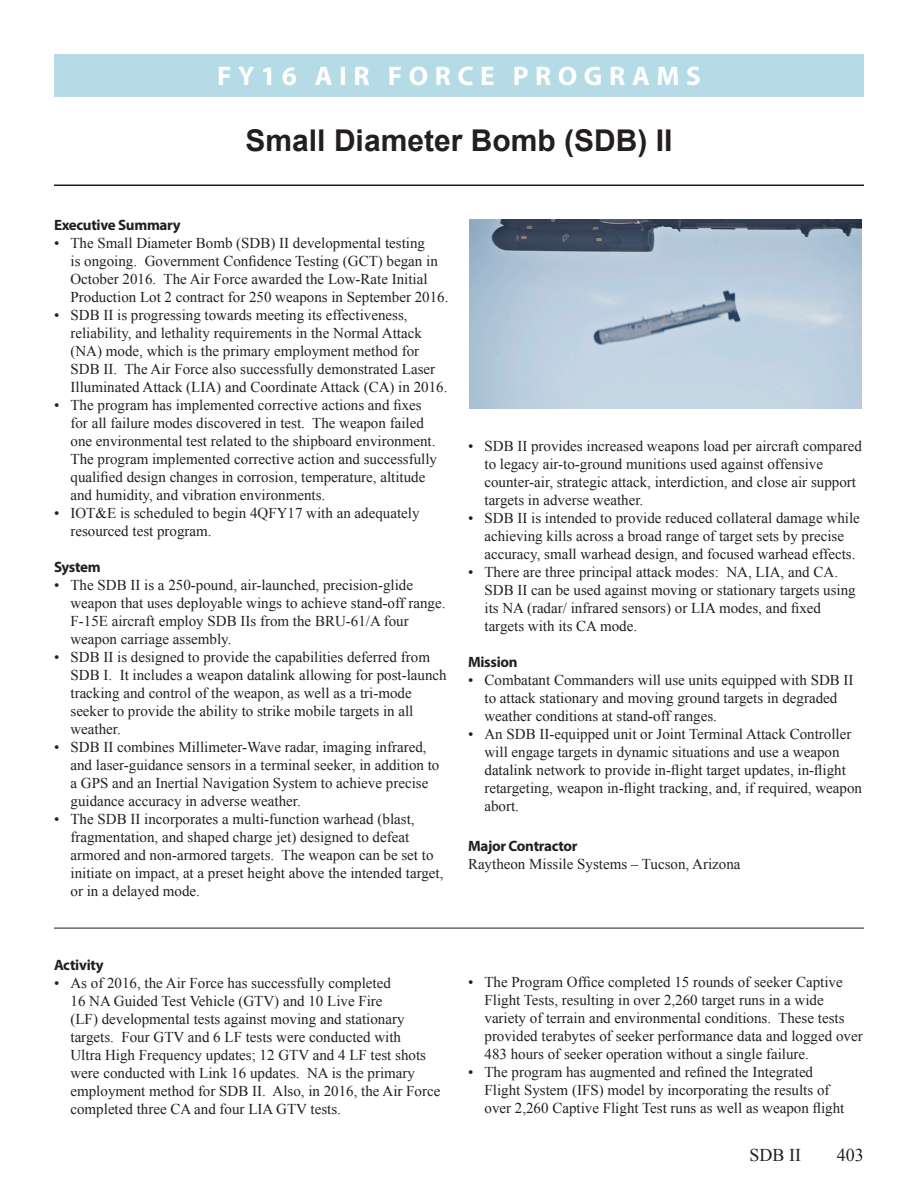
<style>
.page{position:relative;width:918px;height:1188px;background:#fff}
.page>*{position:absolute;margin:0;border:0;box-sizing:border-box;transform-origin:0 0}
.Program_Name{font:700 30px "Arial";color:#231f20}
.t1{font:700 27px "Myriad Pro";letter-spacing:.24em;color:#fff}
.t2{font:18px "Times New Roman";color:#231f20}
.bullet_para{font:15px/18px "Times New Roman";color:#231f20}
.Heading{font:700 15px "Myriad Pro";letter-spacing:-.02em;color:#231f20}
</style>
<div class="page">
<div style="left:54px;top:54px;width:810px;height:43px;background:#b4dbe6"></div>
<hr style="left:54px;top:928px;width:810px;height:1px;background:#231f20">
<hr style="left:54px;top:184px;width:810px;height:2px;background:#231f20">
<img style="left:470px;top:219px;width:391px;height:190px">
<h2 class="t1" style="left:217px;top:59px;width:485px">FY16 AIR FORCE PROGRAMS</h2>
<p class="Program_Name" style="left:246px;top:119px;width:428px">Small Diameter Bomb (SDB) II</p>
<p class="Heading" style="left:54px;top:215px;width:128px">Executive Summary</p>
<p class="bullet_para" style="left:71px;top:234px;width:379px;text-indent:-17px">• The Small Diameter Bomb (SDB) II developmental testing<br>is ongoing. Government Confidence Testing (GCT) began in October 2016. The Air Force awarded the Low-Rate Initial Production Lot 2 contract for 250 weapons in September 2016.</p>
<p class="bullet_para" style="left:71px;top:306px;width:378px;text-indent:-17px">• SDB II is progressing towards meeting its effectiveness, reliability, and lethality requirements in the Normal Attack (NA) mode, which is the primary employment method for SDB II. The Air Force also successfully demonstrated Laser Illuminated Attack (LIA) and Coordinate Attack (CA) in 2016.</p>
<p class="bullet_para" style="left:71px;top:396px;width:368px;text-indent:-17px">• The program has implemented corrective actions and fixes for all failure modes discovered in test. The weapon failed one environmental test related to the shipboard environment.<br>The program implemented corrective action and successfully qualified design changes in corrosion, temperature, altitude and humidity, and vibration environments.</p>
<p class="bullet_para" style="left:71px;top:504px;width:351px;text-indent:-17px">• IOT&amp;E is scheduled to begin 4QFY17 with an adequately resourced test program.</p>
<p class="Heading" style="left:54px;top:557px;width:48px">System</p>
<p class="bullet_para" style="left:71px;top:576px;width:377px;text-indent:-17px">• The SDB II is a 250-pound, air-launched, precision-glide weapon that uses deployable wings to achieve stand-off range.<br>F-15E aircraft employ SDB IIs from the BRU-61/A four weapon carriage assembly.</p>
<p class="bullet_para" style="left:71px;top:648px;width:378px;text-indent:-17px">• SDB II is designed to provide the capabilities deferred from SDB I. It includes a weapon datalink allowing for post-launch tracking and control of the weapon, as well as a tri-mode seeker to provide the ability to strike mobile targets in all weather.</p>
<p class="bullet_para" style="left:71px;top:738px;width:370px;text-indent:-17px">• SDB II combines Millimeter-Wave radar, imaging infrared, and laser-guidance sensors in a terminal seeker, in addition to a GPS and an Inertial Navigation System to achieve precise guidance accuracy in adverse weather.</p>
<p class="bullet_para" style="left:71px;top:810px;width:374px;text-indent:-17px">• The SDB II incorporates a multi-function warhead (blast, fragmentation, and shaped charge jet) designed to defeat armored and non-armored targets. The weapon can be set to initiate on impact, at a preset height above the intended target, or in a delayed mode.</p>
<p class="bullet_para" style="left:485px;top:437px;width:379px;text-indent:-17px">• SDB II provides increased weapons load per aircraft compared to legacy air-to-ground munitions used against offensive counter-air, strategic attack, interdiction, and close air support targets in adverse weather.</p>
<p class="bullet_para" style="left:485px;top:509px;width:377px;text-indent:-17px">• SDB II is intended to provide reduced collateral damage while achieving kills across a broad range of target sets by precise accuracy, small warhead design, and focused warhead effects.</p>
<p class="bullet_para" style="left:485px;top:563px;width:373px;text-indent:-17px">• There are three principal attack modes: NA, LIA, and CA.<br>SDB II can be used against moving or stationary targets using its NA (radar/ infrared sensors) or LIA modes, and fixed targets with its CA mode.</p>
<p class="Heading" style="left:468px;top:652px;width:51px">Mission</p>
<p class="bullet_para" style="left:485px;top:671px;width:371px;text-indent:-17px">• Combatant Commanders will use units equipped with SDB II to attack stationary and moving ground targets in degraded weather conditions at stand-off ranges.</p>
<p class="bullet_para" style="left:485px;top:725px;width:379px;text-indent:-17px">• An SDB II-equipped unit or Joint Terminal Attack Controller will engage targets in dynamic situations and use a weapon datalink network to provide in-flight target updates, in-flight retargeting, weapon in-flight tracking, and, if required, weapon abort.</p>
<p class="Heading" style="left:468px;top:836px;width:111px">Major Contractor</p>
<p class="bullet_para" style="left:468px;top:854px;width:274px">Raytheon Missile Systems – Tucson, Arizona</p>
<p class="Heading" style="left:54px;top:955px;width:51px">Activity</p>
<p class="bullet_para" style="left:71px;top:973px;width:371px;text-indent:-17px">• As of 2016, the Air Force has successfully completed<br>16 NA Guided Test Vehicle (GTV) and 10 Live Fire<br>(LF) developmental tests against moving and stationary targets. Four GTV and 6 LF tests were conducted with<br>Ultra High Frequency updates; 12 GTV and 4 LF test shots were conducted with Link 16 updates. NA is the primary employment method for SDB II. Also, in 2016, the Air Force completed three CA and four LIA GTV tests.</p>
<p class="bullet_para" style="left:485px;top:973px;width:380px;text-indent:-17px">• The Program Office completed 15 rounds of seeker Captive Flight Tests, resulting in over 2,260 target runs in a wide variety of terrain and environmental conditions. These tests provided terabytes of seeker performance data and logged over 483 hours of seeker operation without a single failure.</p>
<p class="bullet_para" style="left:485px;top:1063px;width:361px;text-indent:-17px">• The program has augmented and refined the Integrated<br>Flight System (IFS) model by incorporating the results of over 2,260 Captive Flight Test runs as well as weapon flight</p>
<p class="t2" style="left:749px;top:1143px;width:53px">SDB II</p>
<p class="t2" style="left:837px;top:1143px;width:28px">403</p>
</div>
